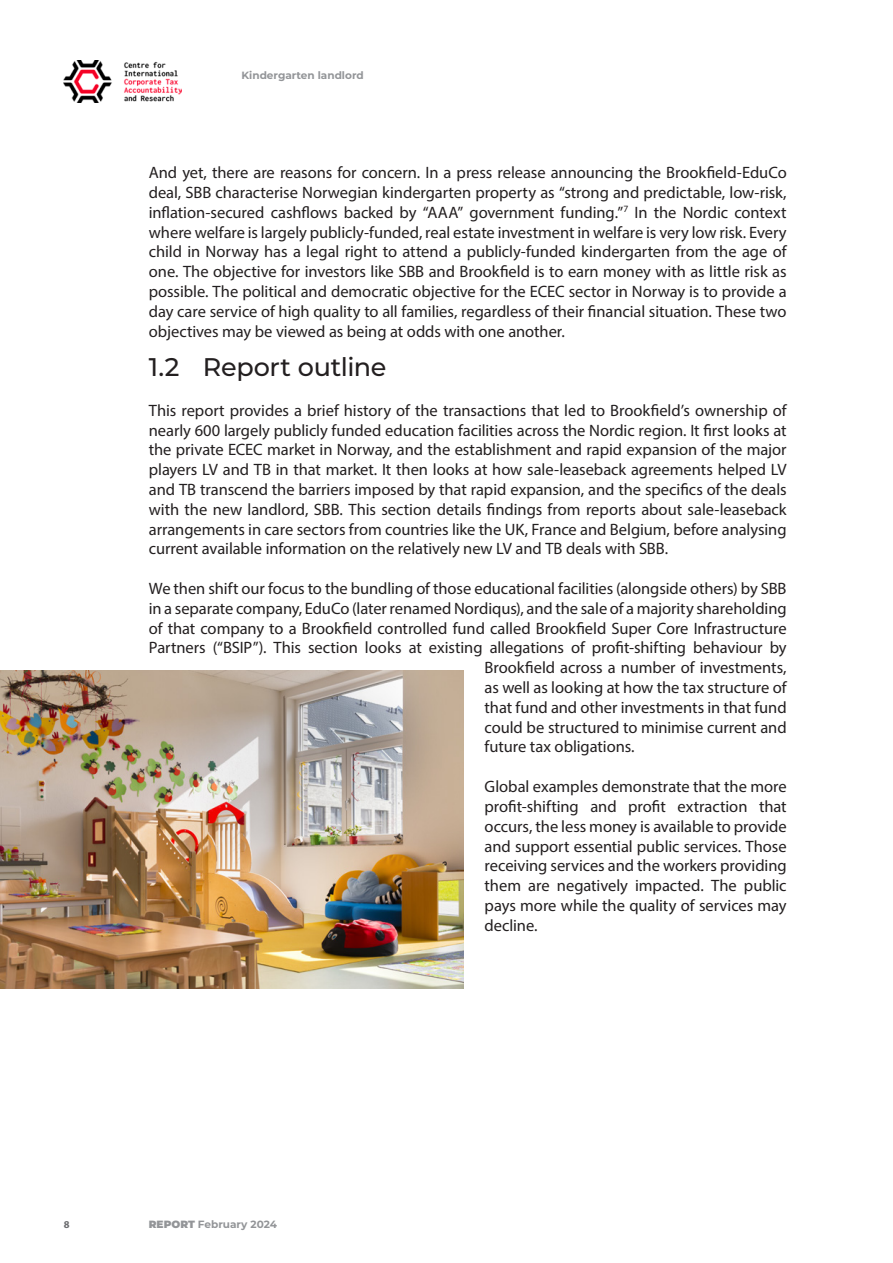
<style>
.page{position:relative;width:893px;height:1263px;background:#fff}
.page>*{position:absolute;margin:0;border:0;box-sizing:border-box;transform-origin:0 0}
.t1{font:500 25.5px "Montserrat";letter-spacing:-.015em;color:#231f20}
.t2{font:16.5px/19.8px "Myriad Pro";letter-spacing:-.005em;color:#231f20;text-align:justify}
.t3{font:700 10.5px "Montserrat";color:#939598}
.t4{font:700 10.5px "Myriad Pro";color:#6c6d70}
.s1{font-weight:900}
</style>
<div class="page">
<img style="left:64px;top:60px;width:118px;height:43px">
<img style="left:0;top:671px;width:463px;height:317px">
<p class="t3" style="left:242px;top:68px;width:124px">Kindergarten landlord</p>
<p class="t2" style="left:149px;top:163px;width:639px">And yet, there are reasons for concern. In a press release announcing the Brookfield-EduCo deal, SBB characterise Norwegian kindergarten property as “strong and predictable, low-risk, inflation-secured cashflows backed by “AAA” government funding.”<sup>7</sup> In the Nordic context where welfare is largely publicly-funded, real estate investment in welfare is very low risk. Every child in Norway has a legal right to attend a publicly-funded kindergarten from the age of one. The objective for investors like SBB and Brookfield is to earn money with as little risk as possible. The political and democratic objective for the ECEC sector in Norway is to provide a day care service of high quality to all families, regardless of their financial situation. These two objectives may be viewed as being at odds with one another.</p>
<p class="t1" style="left:149px;top:349px;width:239px">1.2 Report outline</p>
<p class="t2" style="left:149px;top:400px;width:639px">This report provides a brief history of the transactions that led to Brookfield’s ownership of nearly 600 largely publicly funded education facilities across the Nordic region. It first looks at the private ECEC market in Norway, and the establishment and rapid expansion of the major players LV and TB in that market. It then looks at how sale-leaseback agreements helped LV and TB transcend the barriers imposed by that rapid expansion, and the specifics of the deals with the new landlord, SBB. This section details findings from reports about sale-leaseback arrangements in care sectors from countries like the UK, France and Belgium, before analysing current available information on the relatively new LV and TB deals with SBB.</p>
<p class="t2" style="left:149px;top:578px;width:639px">We then shift our focus to the bundling of those educational facilities (alongside others) by SBB</p>
<p class="t2" style="left:149px;top:598px;width:639px">in a separate company, EduCo (later renamed Nordiqus), and the sale of a majority shareholding</p>
<p class="t2" style="left:149px;top:618px;width:639px">of that company to a Brookfield controlled fund called Brookfield Super Core Infrastructure</p>
<p class="t2" style="left:149px;top:638px;width:639px">Partners (“BSIP”). This section looks at existing allegations of profit-shifting behaviour by</p>
<p class="t2" style="left:485px;top:658px;width:303px">Brookfield across a number of investments,</p>
<p class="t2" style="left:485px;top:677px;width:304px">as well as looking at how the tax structure of</p>
<p class="t2" style="left:485px;top:697px;width:304px">that fund and other investments in that fund</p>
<p class="t2" style="left:485px;top:717px;width:304px">could be structured to minimise current and</p>
<p class="t2" style="left:485px;top:737px;width:152px">future tax obligations.</p>
<p class="t2" style="left:485px;top:776px;width:304px">Global examples demonstrate that the more profit-shifting and profit extraction that occurs, the less money is available to provide and support essential public services. Those receiving services and the workers providing them are negatively impacted. The public pays more while the quality of services may decline.</p>
<p class="t4" style="left:64px;top:1217px;width:7px">8</p>
<p class="t3" style="left:149px;top:1216px;width:130px"><span class="s1">REPORT</span> February 2024</p>
</div>
